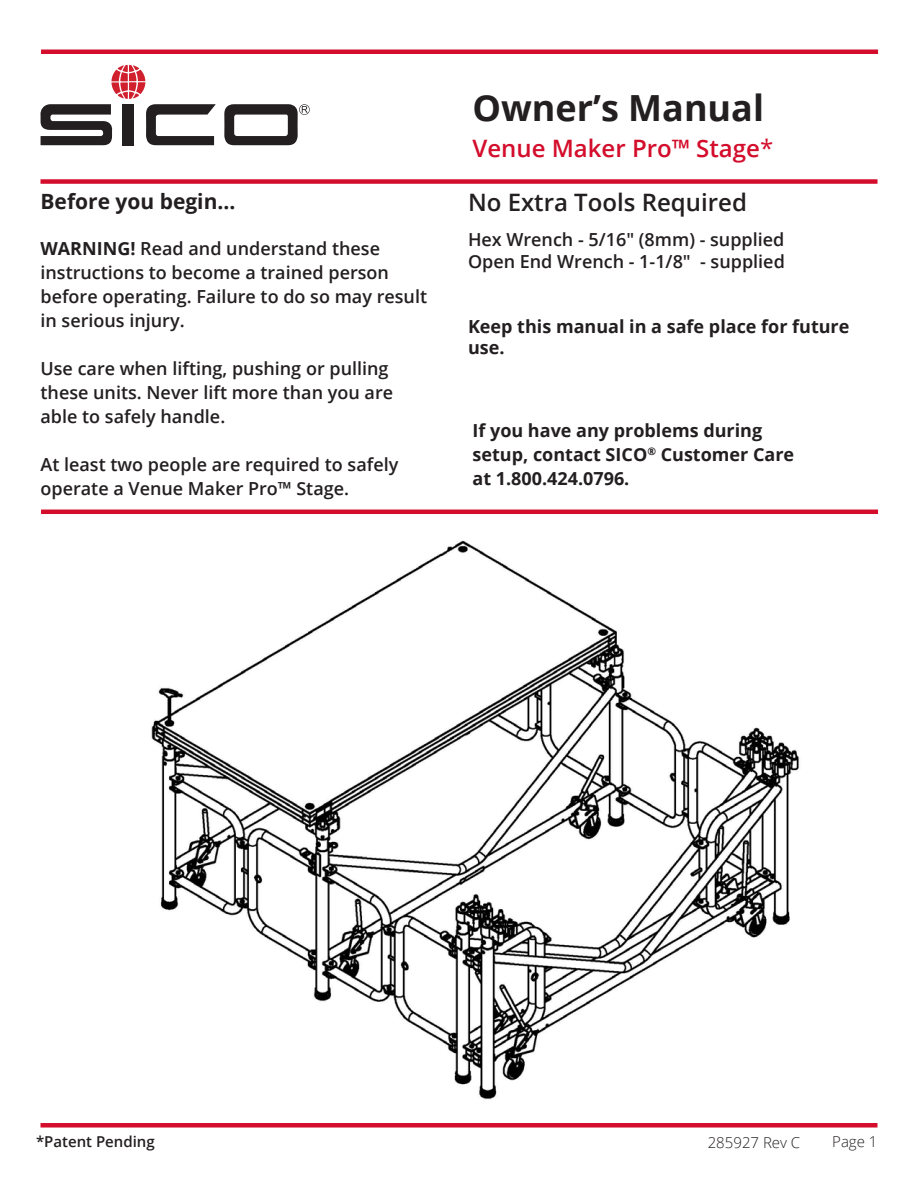
<style>
.page{position:relative;width:918px;height:1188px;background:#fff}
.page>*{position:absolute;margin:0;border:0;box-sizing:border-box;transform-origin:0 0}
.t1{font:700 36px "Open Sans";color:#231f20}
.t2{font:600 24px "Open Sans";color:#d30d2b}
.t3{font:600 24px "Open Sans";color:#231f20}
.t4{font:700 21px "Open Sans";color:#231f20}
.t5{font:600 18px/24px "Open Sans";color:#231f20}
.t6{font:700 18px/24px "Open Sans";color:#231f20}
.t7{font:300 15px "Open Sans";color:#231f20}
.t8{font:600 15px "Open Sans";color:#231f20}
.s1{font-weight:700}
.s2{font-weight:400}
</style>
<div class="page">
<svg style="left:40px;top:65px;width:176px;height:80px"></svg>
<svg style="left:224px;top:104px;width:86px;height:41px"></svg>
<div style="left:40px;top:179px;width:838px;height:5px;background:#d30d2b"></div>
<hr style="left:41px;top:510px;width:837px;height:4px;background:#d30d2b">
<hr style="left:41px;top:50px;width:837px;height:4px;background:#d30d2b">
<div style="left:40px;top:1123px;width:838px;height:5px;background:#d30d2b"></div>
<img style="left:151px;top:540px;width:648px;height:560px">
<p class="t4" style="left:40px;top:187px;width:196px">Before you begin...</p>
<p class="t5" style="left:40px;top:236px;width:388px"><span class="s1">WARNING!</span> Read and understand these instructions to become a trained person before operating. Failure to do so may result in serious injury.</p>
<p class="t5" style="left:40px;top:356px;width:354px">Use care when lifting, pushing or pulling these units. Never lift more than you are able to safely handle.</p>
<p class="t5" style="left:40px;top:452px;width:359px">At least two people are required to safely operate a Venue Maker Pro™ Stage.</p>
<p class="t1" style="left:472px;top:82px;width:293px">Owner’s Manual</p>
<p class="t2" style="left:472px;top:131px;width:302px">Venue Maker Pro™ Stage<span class="s2">*</span></p>
<p class="t3" style="left:468px;top:186px;width:280px">No Extra Tools Required</p>
<p class="t5" style="left:468px;top:227px;width:318px">Hex Wrench - 5/16" (8mm) - supplied</p>
<p class="t5" style="left:468px;top:249px;width:318px">Open End Wrench - 1-1/8" - supplied</p>
<p class="t6" style="left:468px;top:315px;width:383px;line-height:21.6px">Keep this manual in a safe place for future use.</p>
<p class="t6" style="left:472px;top:418px;width:323px">If you have any problems during setup, contact SICO<sup>®</sup> Customer Care at 1.800.424.0796.</p>
<p class="t8" style="left:36px;top:1131px;width:120px">*Patent Pending</p>
<p class="t7" style="left:708px;top:1132px;width:94px">285927 Rev C</p>
<p class="t7" style="left:832px;top:1131px;width:47px">Page 1</p>
</div>
